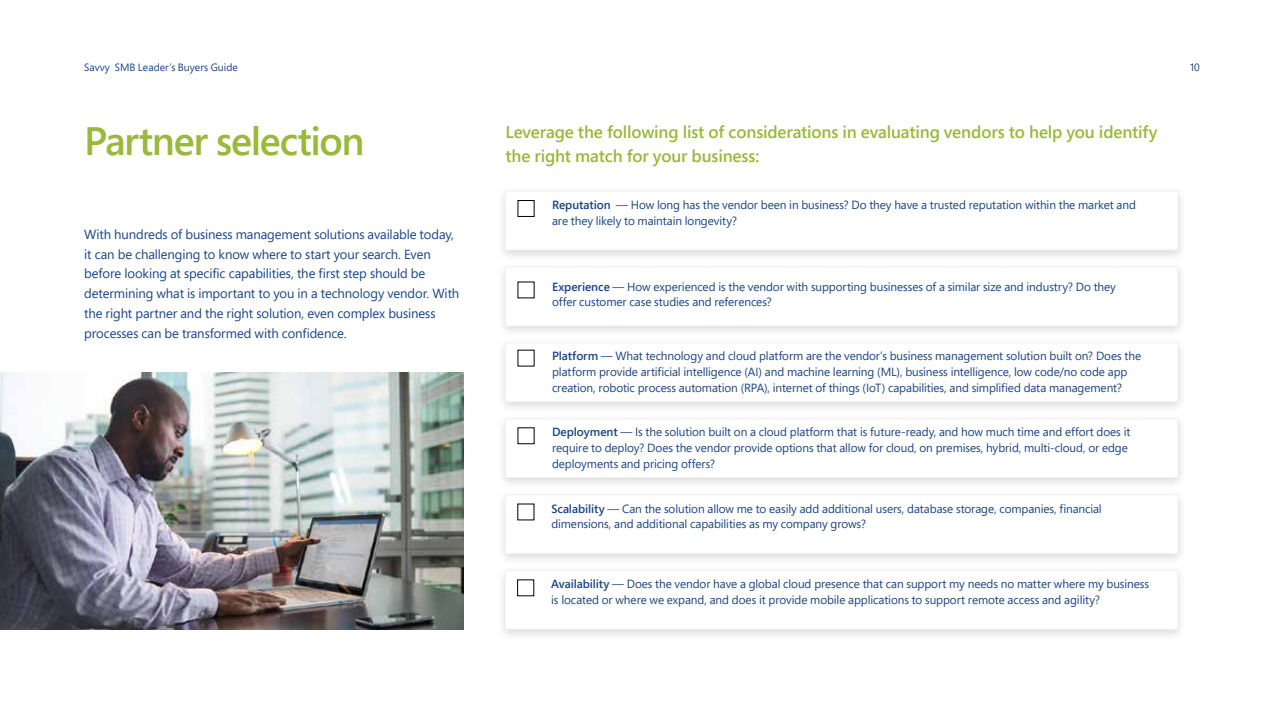
<style>
.page{position:relative;width:1263px;height:711px;background:#fff}
.page>*{position:absolute;margin:0;border:0;box-sizing:border-box;transform-origin:0 0}
.t1{font:600 39.45px "Segoe Pro";letter-spacing:-.03em;color:#9ab83c}
.t2{font:600 17.1px/23.7px "Segoe Pro";letter-spacing:-.01em;color:#9ab83c}
.t3{font:13.2px/19.8px "Segoe Pro";letter-spacing:-.01em;color:#1b4584}
.t4{font:11.85px/15.8px "Segoe Pro";letter-spacing:-.01em;color:#1b4584}
.t5{font:10.5px "Segoe Pro";color:#1b4584}
.s1{font-weight:600}
</style>
<div class="page">
<svg style="left:503px;top:193px;width:678px;height:64px;fill:#eaeaea"></svg>
<div style="left:505px;top:191px;width:673px;height:59px;background:#fff"></div>
<div style="left:505px;top:191px;width:673px;height:59px;border:1px solid #f2f2f2"></div>
<div style="left:496px;top:337px;width:691px;height:77px;background:linear-gradient(to bottom,#f9f9f9,#f3f3f3)"></div>
<div style="left:505px;top:343px;width:673px;height:58px;background:#fff"></div>
<div style="left:505px;top:342px;width:673px;height:59px;border:1px solid #f2f2f2"></div>
<svg style="left:496px;top:266px;width:691px;height:72px;fill:#f5f5f5"></svg>
<div style="left:505px;top:267px;width:673px;height:58px;background:#fff"></div>
<svg style="left:496px;top:412px;width:691px;height:72px;fill:#f5f5f5"></svg>
<div style="left:505px;top:418px;width:673px;height:59px;background:#fff"></div>
<div style="left:505px;top:418px;width:673px;height:59px;border:1px solid #f2f2f2"></div>
<svg style="left:503px;top:497px;width:678px;height:63px;fill:#ededed"></svg>
<div style="left:505px;top:494px;width:673px;height:59px;background:#fff"></div>
<div style="left:505px;top:494px;width:673px;height:59px;border:1px solid #f2f2f2"></div>
<svg style="left:503px;top:573px;width:677px;height:63px;fill:#ececec"></svg>
<div style="left:505px;top:570px;width:673px;height:58px;background:#fff"></div>
<div style="left:505px;top:570px;width:673px;height:59px;border:1px solid #f2f2f2"></div>
<img style="left:0;top:372px;width:463px;height:257px">
<div style="left:518px;top:200px;width:16px;height:17px;border:1px solid #000"></div>
<p class="t5" style="left:84px;top:60px;width:155px">Savvy SMB Leader’s Buyers Guide</p>
<p class="t5" style="left:1190px;top:60px;width:11px">10</p>
<h1 class="t1" style="left:84px;top:114px;width:282px">Partner selection</h1>
<p class="t3" style="left:84px;top:224px;width:377px">With hundreds of business management solutions available today, it can be challenging to know where to start your search. Even before looking at specific capabilities, the first step should be determining what is important to you in a technology vendor. With the right partner and the right solution, even complex business processes can be transformed with confidence.</p>
<h2 class="t2" style="left:505px;top:120px;width:654px">Leverage the following list of considerations in evaluating vendors to help you identify the right match for your business:</h2>
<p class="t4" style="left:552px;top:196px;width:585px"><span class="s1">Reputation</span> — How long has the vendor been in business? Do they have a trusted reputation within the market and are they likely to maintain longevity?</p>
<p class="t4" style="left:552px;top:278px;width:565px"><span class="s1">Experience</span> — How experienced is the vendor with supporting businesses of a similar size and industry? Do they offer customer case studies and references?</p>
<p class="t4" style="left:552px;top:347px;width:590px"><span class="s1">Platform</span> — What technology and cloud platform are the vendor’s business management solution built on? Does the platform provide artificial intelligence (AI) and machine learning (ML), business intelligence, low code/no code app creation, robotic process automation (RPA), internet of things (IoT) capabilities, and simplified data management?</p>
<p class="t4" style="left:552px;top:423px;width:580px"><span class="s1">Deployment</span> — Is the solution built on a cloud platform that is future-ready, and how much time and effort does it require to deploy? Does the vendor provide options that allow for cloud, on premises, hybrid, multi-cloud, or edge deployments and pricing offers?</p>
<p class="t4" style="left:551px;top:500px;width:552px"><span class="s1">Scalability</span> — Can the solution allow me to easily add additional users, database storage, companies, financial dimensions, and additional capabilities as my company grows?</p>
<p class="t4" style="left:551px;top:575px;width:599px"><span class="s1">Availability</span> — Does the vendor have a global cloud presence that can support my needs no matter where my business is located or where we expand, and does it provide mobile applications to support remote access and agility?</p>
</div>
